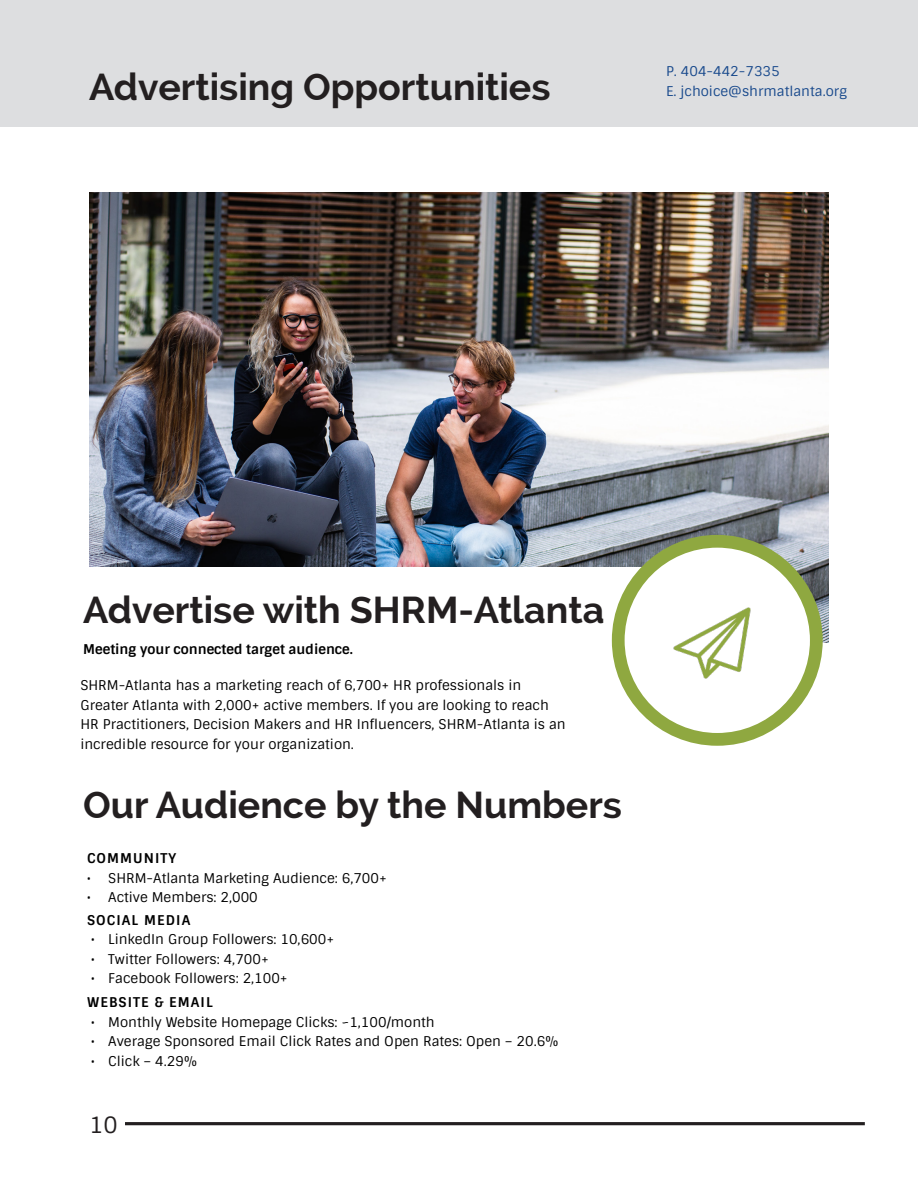
<style>
.page{position:relative;width:918px;height:1188px;background:#fff}
.page>*{position:absolute;margin:0;border:0;box-sizing:border-box;transform-origin:0 0}
.SECTION_TITLE{font:700 37.5px "Raleway";color:#231f20}
.t1{font:22.5px "Sintony";color:#231f20}
.text_title{font:13.5px/19.5px "Sintony";color:#000}
.t2{font:13.5px "Sintony";color:#18498c}
.text_title-2{font:700 13.5px "Sintony";color:#000}
.text_title-3{font:700 13.5px "Sintony";letter-spacing:.08em;color:#000}
</style>
<div class="page">
<div style="left:0;top:0;width:918px;height:126px;background:#dddee0"></div>
<hr style="left:125px;top:1122px;width:740px;height:3px;background:#231f20">
<img style="left:89px;top:192px;width:740px;height:451px">
<div style="left:58px;top:567px;width:600px;height:84px;background:#fff"></div>
<div style="left:618px;top:541px;width:198px;height:198px;background:#fff;border-radius:50%"></div>
<div style="left:612px;top:535px;width:211px;height:211px;border:13px solid #8fa840;border-radius:50%"></div>
<img style="left:673px;top:607px;width:78px;height:72px">
<p class="SECTION_TITLE" style="left:89px;top:66px;width:463px">Advertising Opportunities</p>
<p class="t2" style="left:666px;top:63px;width:115px">P. 404-442-7335</p>
<p class="t2" style="left:666px;top:83px;width:183px">E. jchoice@shrmatlanta.org</p>
<p class="SECTION_TITLE" style="left:83px;top:588px;width:523px">Advertise with SHRM-Atlanta</p>
<p class="text_title-2" style="left:83px;top:640px;width:271px">Meeting your connected target audience.</p>
<p class="text_title" style="left:80px;top:676px;width:487px">SHRM-Atlanta has a marketing reach of 6,700+ HR professionals in Greater Atlanta with 2,000+ active members. If you are looking to reach HR Practitioners, Decision Makers and HR Influencers, SHRM-Atlanta is an incredible resource for your organization.</p>
<p class="SECTION_TITLE" style="left:83px;top:784px;width:540px">Our Audience by the Numbers</p>
<p class="text_title-3" style="left:87px;top:850px;width:91px">COMMUNITY</p>
<p class="text_title" style="left:87px;top:869px;width:301px">• SHRM-Atlanta Marketing Audience: 6,700+</p>
<p class="text_title" style="left:87px;top:888px;width:172px">• Active Members: 2,000</p>
<p class="text_title-3" style="left:87px;top:911px;width:105px">SOCIAL MEDIA</p>
<p class="text_title" style="left:91px;top:930px;width:244px">• LinkedIn Group Followers: 10,600+</p>
<p class="text_title" style="left:91px;top:950px;width:179px">• Twitter Followers: 4,700+</p>
<p class="text_title" style="left:91px;top:969px;width:198px">• Facebook Followers: 2,100+</p>
<p class="text_title-3" style="left:87px;top:994px;width:127px">WEBSITE &amp; EMAIL</p>
<p class="text_title" style="left:91px;top:1013px;width:345px">• Monthly Website Homepage Clicks: ~1,100/month</p>
<p class="text_title" style="left:91px;top:1032px;width:469px">• Average Sponsored Email Click Rates and Open Rates: Open – 20.6%</p>
<p class="text_title" style="left:91px;top:1052px;width:108px">• Click – 4.29%</p>
<h2 class="t1" style="left:89px;top:1111px;width:30px">10</h2>
</div>
